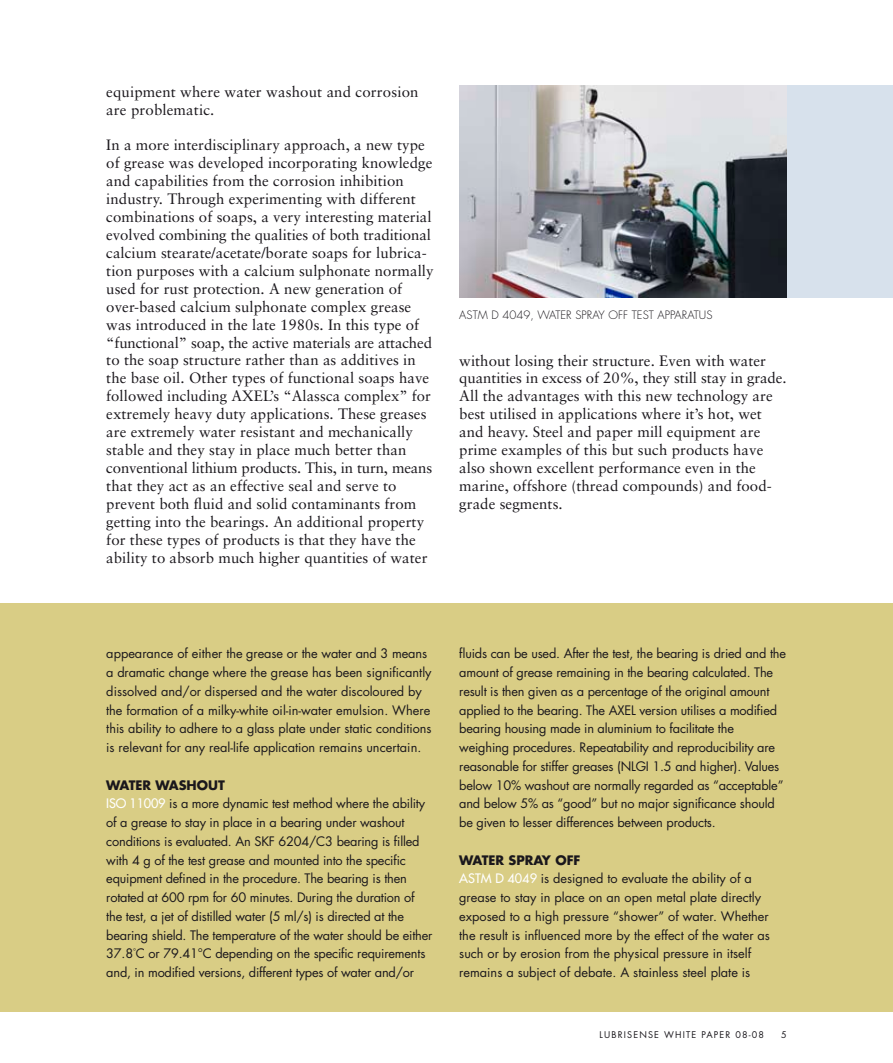
<style>
.page{position:relative;width:893px;height:1063px;background:#fff}
.page>*{position:absolute;margin:0;border:0;box-sizing:border-box;transform-origin:0 0}
.t1{font:15px/17.9px "Sabon";letter-spacing:.005em;color:#1a171c}
.t2{font:12.75px/18.8px "Futura";letter-spacing:-.015em;color:#1a171c}
.t3{font:700 12.75px "Futura";color:#1a171c}
.t4{font:300 11.25px "Futura";letter-spacing:.005em;color:#1a171c}
.t5{font:9px "Futura";letter-spacing:.13em;color:#1a171c}
.s1{font-weight:700}
.s2{color:#fff}
</style>
<div class="page">
<div style="left:0;top:604px;width:893px;height:408px;background:#d9cd85"></div>
<div style="left:459px;top:85px;width:434px;height:213px;background:#d7e1ec"></div>
<img style="left:459px;top:85px;width:328px;height:213px">
<p class="t1" style="left:106px;top:82px;width:314px">equipment where water washout and corrosion are problematic.</p>
<p class="t1" style="left:106px;top:136px;width:329px">In a more interdisciplinary approach, a new type of grease was developed incorporating knowledge and capabilities from the corrosion inhibition industry. Through experimenting with different combinations of soaps, a very interesting material evolved combining the qualities of both traditional calcium stearate/acetate/borate soaps for lubrica&shy;tion purposes with a calcium sulphonate normally used for rust protection. A new generation of over-based calcium sulphonate complex grease was introduced in the late 1980s. In this type of “functional” soap, the active materials are attached to the soap structure rather than as additives in the base oil. Other types of functional soaps have followed including AXEL’s “Alassca complex” for extremely heavy duty applications. These greases are extremely water resistant and mechanically stable and they stay in place much better than conventional lithium products. This, in turn, means that they act as an effective seal and serve to prevent both fluid and solid contaminants from getting into the bearings. An additional property for these types of products is that they have the ability to absorb much higher quantities of water</p>
<p class="t4" style="left:459px;top:308px;width:254px">ASTM D 4049, WATER SPRAY OFF TEST APPARATUS</p>
<p class="t1" style="left:459px;top:351px;width:329px">without losing their structure. Even with water quantities in excess of 20%, they still stay in grade.<br>All the advantages with this new technology are best utilised in applications where it’s hot, wet and heavy. Steel and paper mill equipment are prime examples of this but such products have also shown excellent performance even in the marine, offshore (thread compounds) and food&shy;grade segments.</p>
<p class="t2" style="left:106px;top:644px;width:327px">appearance of either the grease or the water and 3 means a dramatic change where the grease has been significantly dissolved and/or dispersed and the water discoloured by the formation of a milky-white oil-in-water emulsion. Where this ability to adhere to a glass plate under static conditions is relevant for any real-life application remains uncertain.</p>
<p class="t3" style="left:106px;top:776px;width:23px">WATER</p>
<p class="t2" style="left:106px;top:776px;width:328px;text-indent:49px"><span class="s1">WASHOUT<br></span><span class="s2">ISO 11009</span> is a more dynamic test method where the ability of a grease to stay in place in a bearing under washout conditions is evaluated. An SKF 6204/C3 bearing is filled with 4 g of the test grease and mounted into the specific equipment defined in the procedure. The bearing is then rotated at 600 rpm for 60 minutes. During the duration of the test, a jet of distilled water (5 ml/s) is directed at the bearing shield. The temperature of the water should be either 37.8<sup>°</sup>C or 79.41°C depending on the specific requirements and, in modified versions, different types of water and/or</p>
<p class="t2" style="left:459px;top:644px;width:328px">fluids can be used. After the test, the bearing is dried and the amount of grease remaining in the bearing calculated. The result is then given as a percentage of the original amount applied to the bearing. The AXEL version utilises a modified bearing housing made in aluminium to facilitate the weighing procedures. Repeatability and reproducibility are reasonable for stiffer greases (NLGI 1.5 and higher). Values below 10% washout are normally regarded as “acceptable” and below 5% as “good” but no major significance should be given to lesser differences between products.</p>
<p class="t3" style="left:459px;top:851px;width:23px">WATER</p>
<p class="t3" style="left:508px;top:851px;width:10px">SPRA</p>
<p class="t2" style="left:459px;top:851px;width:312px;text-indent:83px"><span class="s1">Y OFF<br></span><span class="s2">ASTM D 4049</span> is designed to evaluate the ability of a grease to stay in place on an open metal plate directly exposed to a high pressure “shower” of water. Whether the result is influenced more by the effect of the water as such or by erosion from the physical pressure in itself remains a subject of debate. A stainless steel plate is</p>
<p class="t5" style="left:600px;top:1029px;width:166px">LUBRISENSE WHITE PAPER 08-08</p>
<p class="t5" style="left:781px;top:1029px;width:7px">5</p>
</div>
